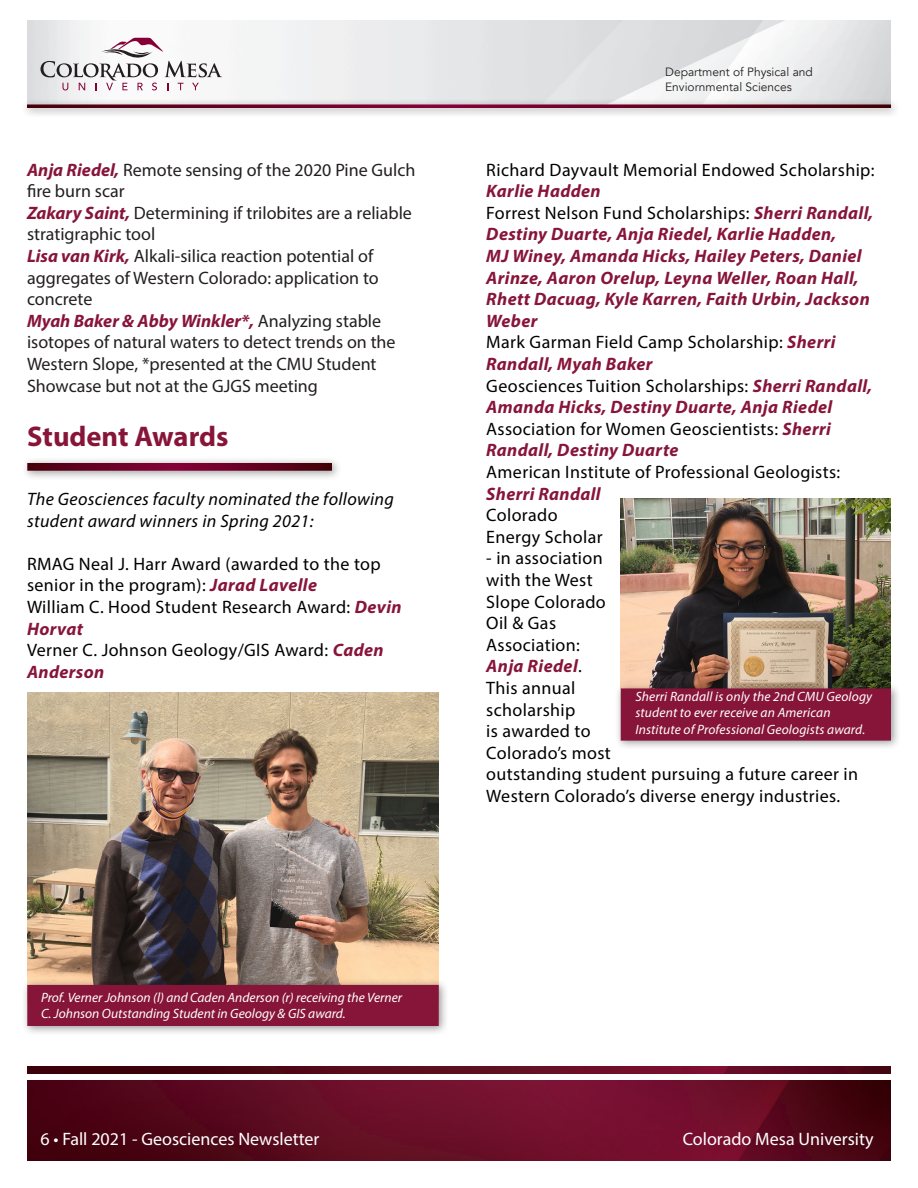
<style>
.page{position:relative;width:918px;height:1188px;background:#fff}
.page>*{position:absolute;margin:0;border:0;box-sizing:border-box;transform-origin:0 0}
.t1{font:700 28.5px "Myriad Pro";color:#87153a}
.t2{font:18px/21.6px "Myriad Pro";letter-spacing:.02em;color:#000}
.t3{font:18px/21.6px "Myriad Pro";color:#231f20}
.t4{font:italic 700 18px/21.6px "Myriad Pro";letter-spacing:.02em;color:#87153a}
.t5{font:italic 18px/21.6px "Myriad Pro";letter-spacing:.02em;color:#000}
.t6{font:18px "Myriad Pro";color:#fff}
.t7{font:italic 13.5px/16.2px "Myriad Pro";letter-spacing:.005em;color:#fff}
.t8{font:12px/14.4px "Avenir";color:#242021}
.s1{font-weight:700;font-style:italic;color:#87153a}
.s2{font-weight:400;font-style:normal;color:#000}
</style>
<div class="page">
<img style="left:27px;top:1080px;width:864px;height:81px">
<img style="left:27px;top:1066px;width:864px;height:7px">
<img style="left:27px;top:20px;width:864px;height:78px">
<div style="left:21px;top:98px;width:880px;height:20px;background:#231f20;opacity:.45"></div>
<svg style="left:27px;top:104px;width:864px;height:4px;background:#731a37"></svg>
<svg style="left:41px;top:38px;width:181px;height:52px"></svg>
<div style="left:21px;top:457px;width:321px;height:24px;background:#231f20;opacity:.45"></div>
<svg style="left:27px;top:463px;width:305px;height:8px;background:#690627"></svg>
<img style="left:27px;top:693px;width:412px;height:286px">
<div style="left:21px;top:979px;width:428px;height:57px;background:#231f20;opacity:.45"></div>
<div style="left:27px;top:985px;width:412px;height:41px;background:#87153a"></div>
<img style="left:621px;top:498px;width:270px;height:184px">
<div style="left:614px;top:682px;width:287px;height:69px;background:#231f20;opacity:.45"></div>
<div style="left:621px;top:688px;width:270px;height:53px;background:#87153a"></div>
<p class="t3" style="left:27px;top:158px;width:390px"><span class="s1">Anja Riedel,</span> Remote sensing of the 2020 Pine Gulch fire burn scar</p>
<p class="t3" style="left:27px;top:202px;width:386px"><span class="s1">Zakary Saint,</span> Determining if trilobites are a reliable stratigraphic tool</p>
<p class="t3" style="left:27px;top:245px;width:353px"><span class="s1">Lisa van Kirk,</span> Alkali-silica reaction potential of aggregates of Western Colorado: application to concrete</p>
<p class="t3" style="left:27px;top:310px;width:370px"><span class="s1">Myah Baker &amp; Abby Winkler*,</span> Analyzing stable isotopes of natural waters to detect trends on the Western Slope, *presented at the CMU Student Showcase but not at the GJGS meeting</p>
<p class="t1" style="left:27px;top:418px;width:203px">Student Awards</p>
<p class="t5" style="left:27px;top:488px;width:369px">The Geosciences faculty nominated the following student award winners in Spring 2021:</p>
<p class="t2" style="left:27px;top:553px;width:355px">RMAG Neal J. Harr Award (awarded to the top senior in the program): <span class="s1">Jarad Lavelle</span></p>
<p class="t2" style="left:27px;top:596px;width:376px">William C. Hood Student Research Award: <span class="s1">Devin<br>Horvat</span></p>
<p class="t2" style="left:27px;top:639px;width:358px">Verner C. Johnson Geology/GIS Award: <span class="s1">Caden<br>Anderson</span></p>
<p class="t8" style="left:665px;top:65px;width:149px">Department of Physical and<br>Enviornmental Sciences</p>
<p class="t2" style="left:486px;top:158px;width:390px">Richard Dayvault Memorial Endowed Scholarship:<br><span class="s1">Karlie Hadden</span></p>
<p class="t4" style="left:486px;top:201px;width:389px"><span class="s2">Forrest Nelson Fund Scholarships:</span> Sherri Randall, Destiny Duarte, Anja Riedel, Karlie Hadden,<br>MJ Winey, Amanda Hicks, Hailey Peters, Daniel Arinze, Aaron Orelup, Leyna Weller, Roan Hall, Rhett Dacuag, Kyle Karren, Faith Urbin, Jackson Weber</p>
<p class="t2" style="left:486px;top:331px;width:351px">Mark Garman Field Camp Scholarship: <span class="s1">Sherri<br>Randall, Myah Baker</span></p>
<p class="t4" style="left:486px;top:374px;width:387px"><span class="s2">Geosciences Tuition Scholarships:</span> Sherri Randall,<br>Amanda Hicks, Destiny Duarte, Anja Riedel</p>
<p class="t2" style="left:486px;top:418px;width:346px">Association for Women Geoscientists: <span class="s1">Sherri<br>Randall, Destiny Duarte</span></p>
<p class="t2" style="left:486px;top:461px;width:356px">American Institute of Professional Geologists:<br><span class="s1">Sherri Randall</span></p>
<p class="t2" style="left:486px;top:504px;width:118px">Colorado<br>Energy Scholar</p>
<p class="t2" style="left:486px;top:547px;width:373px">- in association<br>with the West<br>Slope Colorado<br>Oil &amp; Gas<br>Association:<br><span class="s1">Anja Riedel</span>.<br>This annual<br>scholarship<br>is awarded to<br>Colorado’s most<br>outstanding student pursuing a future career in<br>Western Colorado’s diverse energy industries.</p>
<p class="t7" style="left:635px;top:688px;width:238px">Sherri Randall is only the 2nd CMU Geology student to ever receive an American<br>Institute of Professional Geologists award.</p>
<p class="t7" style="left:41px;top:989px;width:363px">Prof. Verner Johnson (l) and Caden Anderson (r) receiving the Verner<br>C. Johnson Outstanding Student in Geology &amp; GIS award.</p>
<p class="t6" style="left:40px;top:1127px;width:281px">6 • Fall 2021 - Geosciences Newsletter</p>
<p class="t6" style="left:683px;top:1127px;width:192px">Colorado Mesa University</p>
</div>
